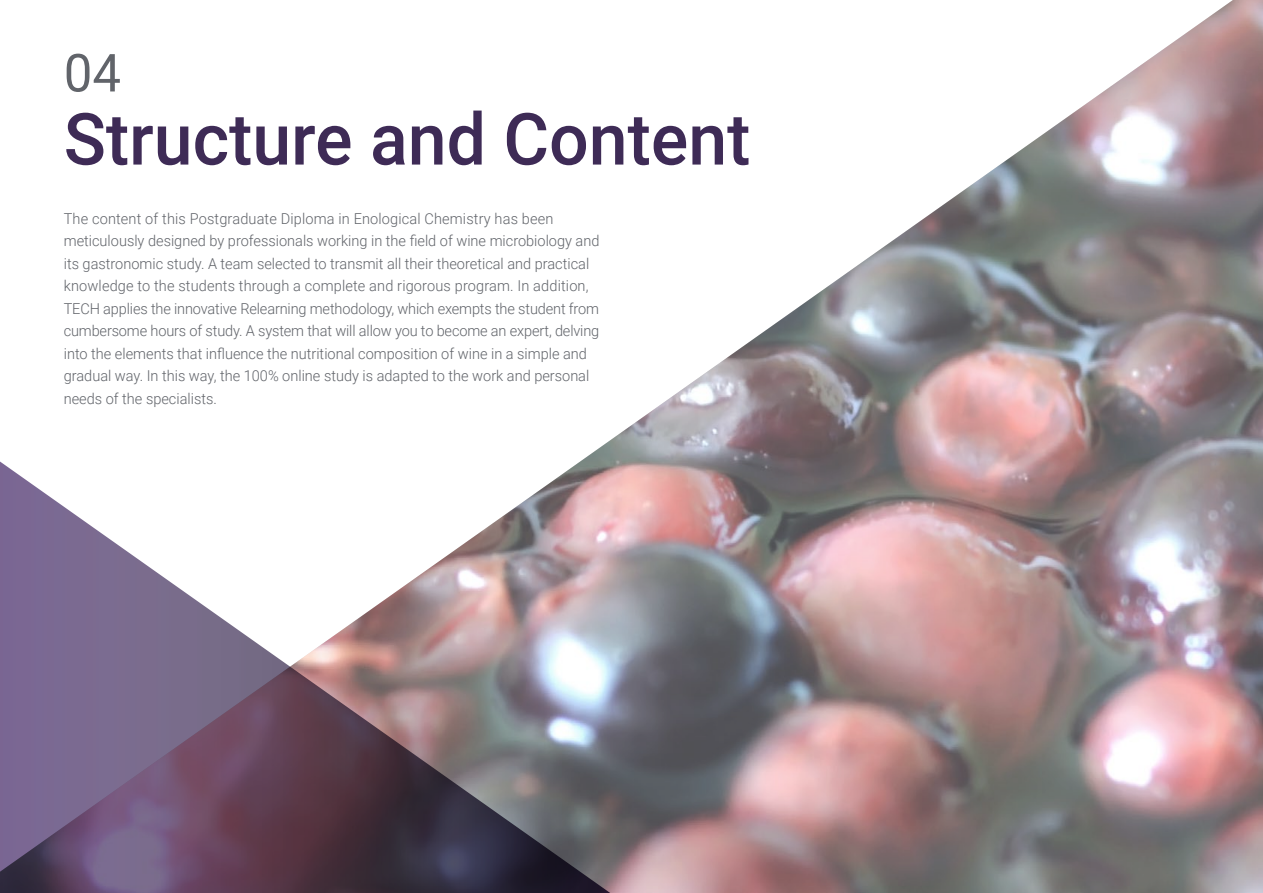
<style>
.page{position:relative;width:1263px;height:893px;background:#fff}
.page>*{position:absolute;margin:0;border:0;box-sizing:border-box;transform-origin:0 0}
.t1{font:500 72px "Roboto";color:#3e2b56}
.t2{font:52.5px "Roboto";color:#61646a}
.t3{font:300 15px/22.5px "Roboto";color:#61646a}
</style>
<div class="page">
<img style="left:602px;top:0;width:661px;height:893px">
<svg style="left:0;top:446px;width:640px;height:447px"></svg>
<h2 class="t2" style="left:64px;top:36px;width:59px">04</h2>
<h1 class="t1" style="left:64px;top:89px;width:688px">Structure and Content</h1>
<p class="t3" style="left:64px;top:207px;width:537px">The content of this Postgraduate Diploma in Enological Chemistry has been meticulously designed by professionals working in the field of wine microbiology and its gastronomic study. A team selected to transmit all their theoretical and practical knowledge to the students through a complete and rigorous program. In addition, TECH applies the innovative Relearning methodology, which exempts the student from cumbersome hours of study. A system that will allow you to become an expert, delving into the elements that influence the nutritional composition of wine in a simple and gradual way. In this way, the 100% online study is adapted to the work and personal needs of the specialists.</p>
</div>
